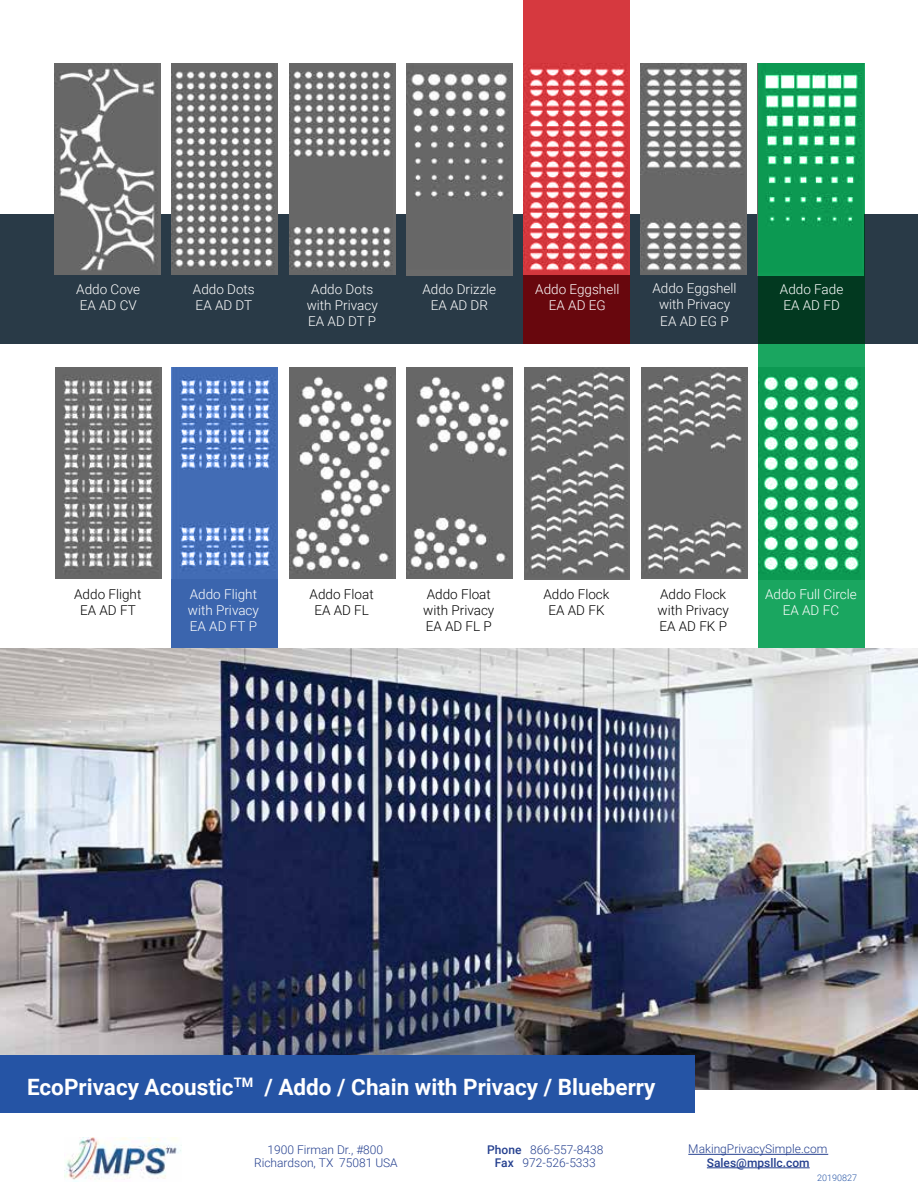
<style>
.page{position:relative;width:918px;height:1188px;background:#fff}
.page>*{position:absolute;margin:0;border:0;box-sizing:border-box;transform-origin:0 0}
.t1{font:700 22.5px "Roboto";color:#fff}
.t2{font:300 13.5px/16.2px "Roboto";color:#fff;text-align:center}
.t3{font:300 13.5px/16.2px "Roboto";color:#000;text-align:center}
.t4{font:300 12px/13.5px "Roboto";color:#25408f;text-align:center}
.t5{font:500 12px "Roboto";color:#25408f}
.t6{font:300 9px "Roboto";color:#2554a5}
.s1{font-weight:500}
</style>
<div class="page">
<hr style="left:688px;top:1154px;width:140px;height:1px;background:#25408f">
<hr style="left:707px;top:1168px;width:103px;height:1px;background:#25408f">
<img style="left:64px;top:1138px;width:117px;height:43px">
<div style="left:0;top:214px;width:918px;height:130px;background:#293a47"></div>
<img style="left:55px;top:367px;width:106px;height:212px">
<img style="left:641px;top:367px;width:106px;height:212px">
<img style="left:524px;top:367px;width:106px;height:212px">
<img style="left:289px;top:367px;width:106px;height:212px">
<img style="left:407px;top:367px;width:106px;height:212px">
<img style="left:0;top:648px;width:918px;height:442px">
<div style="left:0;top:1056px;width:694px;height:57px;background:#2554a5"></div>
<img style="left:54px;top:63px;width:106px;height:212px">
<img style="left:171px;top:63px;width:106px;height:212px">
<img style="left:289px;top:63px;width:106px;height:212px">
<img style="left:406px;top:63px;width:106px;height:212px">
<img style="left:641px;top:63px;width:106px;height:212px">
<svg style="left:524px;top:0;width:106px;height:344px;background:#c84f54"></svg>
<svg style="left:171px;top:367px;width:106px;height:281px;background:#5178bd"></svg>
<svg style="left:758px;top:63px;width:107px;height:585px;background:#30a169"></svg>
<p class="t2" style="left:193px;top:280px;width:63px;text-align:left">Addo Dots<br>EA AD DT</p>
<p class="t2" style="left:422px;top:280px;width:75px">Addo Drizzle<br>EA AD DR</p>
<p class="t2" style="left:653px;top:280px;width:86px">Addo Eggshell with Privacy<br>EA AD EG P</p>
<p class="t2" style="left:76px;top:280px;width:65px;text-align:left">Addo Cove<br>EA AD CV</p>
<p class="t2" style="left:307px;top:280px;width:73px">Addo Dots with Privacy<br>EA AD DT P</p>
<p class="t2" style="left:535px;top:280px;width:86px">Addo Eggshell<br>EA AD EG</p>
<p class="t2" style="left:780px;top:280px;width:65px;text-align:left">Addo Fade<br>EA AD FD</p>
<p class="t3" style="left:74px;top:585px;width:69px">Addo Flight<br>EA AD FT</p>
<p class="t3" style="left:310px;top:585px;width:66px">Addo Float<br>EA AD FL</p>
<p class="t3" style="left:658px;top:585px;width:73px;text-align:left">Addo Flock with Privacy<br>EA AD FK P</p>
<p class="t2" style="left:188px;top:585px;width:73px;text-align:left">Addo Flight with Privacy<br>EA AD FT P</p>
<p class="t3" style="left:543px;top:585px;width:68px">Addo Flock<br>EA AD FK</p>
<p class="t3" style="left:423px;top:585px;width:73px;text-align:left">Addo Float with Privacy<br>EA AD FL P</p>
<p class="t2" style="left:765px;top:585px;width:93px">Addo Full Circle<br>EA AD FC</p>
<h1 class="t1" style="left:27px;top:1071px;width:630px">EcoPrivacy Acoustic<sup>TM</sup> / Addo / Chain with Privacy / Blueberry</h1>
<p class="t4" style="left:254px;top:1142px;width:145px">1900 Firman Dr., #800<br>Richardson, TX 75081 USA</p>
<p class="t4" style="left:487px;top:1142px;width:118px"><span class="s1">Phone</span> 866-557-8438<br><span class="s1">Fax</span> 972-526-5333</p>
<p class="t4" style="left:688px;top:1142px;width:141px">MakingPrivacySimple.com</p>
<p class="t5" style="left:707px;top:1154px;width:104px">Sales@mpsllc.com</p>
<p class="t6" style="left:817px;top:1171px;width:41px">20190827</p>
</div>
